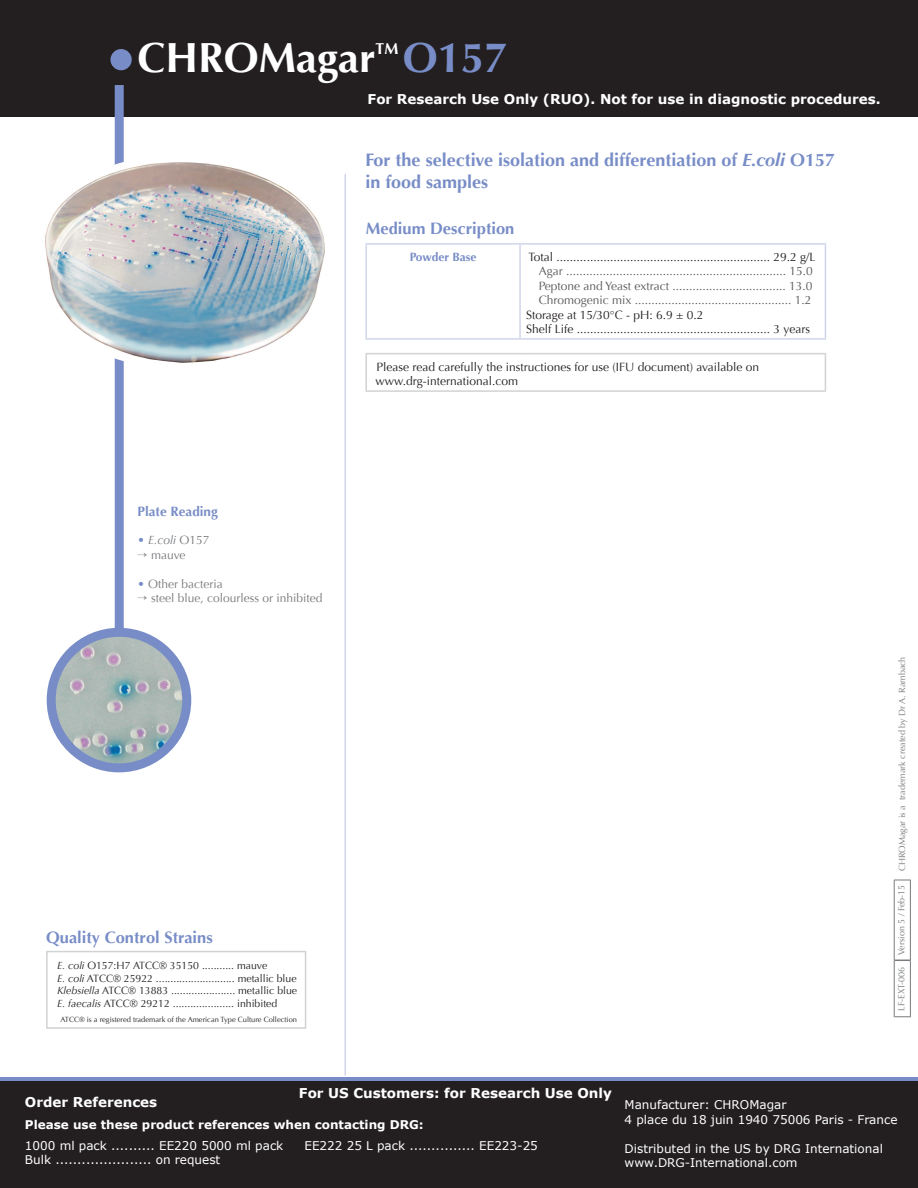
<style>
.page{position:relative;width:918px;height:1188px;background:#fff}
.page>*{position:absolute;margin:0;border:0;box-sizing:border-box;transform-origin:0 0}
.t1{font:700 42px "Optima";color:#fff}
.t2{font:700 42px "Optima";color:#788dc7}
.t3{font:700 18px/21.6px "Optima";color:#788dc7}
.t4{font:700 16.5px "Optima";color:#788dc7}
.t5{font:700 15.75px "Optima";color:#fff}
.t6{font:700 13.5px "Verdana";color:#fff}
.t7{font:700 13.5px "Optima";color:#788dc7}
.t8{font:12px/14.4px "Optima";color:#231f20}
.t9{font:12px/14.4px "Verdana";color:#fff}
.t10{font:12px/14.4px "Optima";color:#57585a;text-align:justify}
.t11{font:12px "Optima";color:#787a7d}
.t12{font:700 12px "Verdana";color:#fff}
.t13{font:italic 12px "Optima";color:#787a7d}
.t14{font:700 12px "Optima";color:#788dc7}
.t15{font:10.5px/12.6px "Optima";color:#231f20}
.t16{font:9px "Optima";color:#787a7d}
.t17{font:7.5px "Optima";color:#231f20}
.s1{font-style:italic}
.s2{font-style:normal;color:#788dc7}
.s3{font-style:normal}
.s4{color:#788dc7}
</style>
<div class="page">
<div style="left:0;top:1081px;width:918px;height:107px;background:#231f20"></div>
<div style="left:1px;top:0;width:917px;height:116px;background:#231f20"></div>
<hr style="left:0;top:1078px;width:918px;height:3px;background:#788dc7">
<hr style="left:345px;top:174px;width:1px;height:902px;background:#d0d5eb">
<div style="left:46px;top:951px;width:260px;height:78px;border:2px solid #d1d2d4"></div>
<hr style="left:365px;top:354px;width:2px;height:36px;background:#d1d2d4">
<hr style="left:825px;top:354px;width:1px;height:36px;background:#d1d2d4">
<hr style="left:365px;top:390px;width:155px;height:2px;background:#d1d2d4">
<hr style="left:520px;top:390px;width:306px;height:2px;background:#d1d2d4">
<hr style="left:365px;top:353px;width:155px;height:1px;background:#d1d2d4">
<hr style="left:520px;top:353px;width:306px;height:1px;background:#d1d2d4">
<hr style="left:365px;top:243px;width:155px;height:2px;background:#d0d5eb">
<hr style="left:365px;top:245px;width:2px;height:93px;background:#d0d5eb">
<hr style="left:520px;top:243px;width:306px;height:2px;background:#d0d5eb">
<hr style="left:519px;top:245px;width:2px;height:93px;background:#d0d5eb">
<hr style="left:825px;top:245px;width:1px;height:93px;background:#d0d5eb">
<hr style="left:365px;top:338px;width:155px;height:2px;background:#d0d5eb">
<hr style="left:520px;top:338px;width:306px;height:2px;background:#d0d5eb">
<div style="left:111px;top:50px;width:20px;height:20px;background:#788dc7;border-radius:50%"></div>
<div style="left:110px;top:49px;width:22px;height:21px;border:2px solid #788dc7;border-radius:50%"></div>
<div style="left:115px;top:85px;width:9px;height:546px;background:#788dc7"></div>
<img style="left:51px;top:632px;width:136px;height:136px;border-radius:68px">
<div style="left:47px;top:628px;width:144px;height:144px;border:9px solid #788dc7;border-radius:50%"></div>
<img style="left:45px;top:153px;width:280px;height:217px">
<hr style="left:894px;top:960px;width:1px;height:57px;background:#787a7d">
<svg style="left:895px;top:1016px;width:15px;height:1px"></svg>
<hr style="left:894px;top:880px;width:1px;height:80px;background:#787a7d">
<svg style="left:895px;top:880px;width:15px;height:1px"></svg>
<hr style="left:910px;top:960px;width:1px;height:57px;background:#787a7d">
<hr style="left:910px;top:880px;width:1px;height:80px;background:#787a7d">
<svg style="left:895px;top:960px;width:15px;height:1px"></svg>
<h1 class="t1" style="left:138px;top:34px;width:240px">CHROMagar</h1>
<h3 class="t5" style="left:376px;top:40px;width:24px">TM</h3>
<h1 class="t2" style="left:403px;top:34px;width:107px">O157</h1>
<p class="t6" style="left:368px;top:90px;width:515px">For Research Use Only (RUO). Not for use in diagnostic procedures.</p>
<h2 class="t3" style="left:365px;top:149px;width:471px">For the selective isolation and differentiation of <span class="s1">E.coli</span> O157 in food samples</h2>
<h3 class="t4" style="left:366px;top:219px;width:150px">Medium Description</h3>
<p class="t7" style="left:138px;top:503px;width:82px">Plate Reading</p>
<p class="t13" style="left:138px;top:533px;width:73px"><span class="s2">•</span> E.coli <span class="s3">O157</span></p>
<p class="t11" style="left:138px;top:548px;width:49px">→ mauve</p>
<p class="t11" style="left:138px;top:576px;width:87px"><span class="s4">•</span> Other bacteria</p>
<p class="t11" style="left:138px;top:591px;width:186px">→ steel blue, colourless or inhibited</p>
<p class="t14" style="left:410px;top:250px;width:68px">Powder Base</p>
<p class="t8" style="left:528px;top:250px;width:289px">Total ................................................................ 29.2 g/L</p>
<p class="t10" style="left:539px;top:264px;width:276px">Agar .................................................................. 15.0<br>Peptone and Yeast extract .................................. 13.0<br>Chromogenic mix ............................................... 1.2</p>
<p class="t8" style="left:526px;top:307px;width:285px">Storage at 15/30°C - pH: 6.9 ± 0.2<br>Shelf Life .......................................................... 3 years</p>
<p class="t8" style="left:376px;top:360px;width:385px">Please read carefully the instructiones for use (IFU document) available on www.drg-international.com</p>
<h3 class="t4" style="left:46px;top:928px;width:168px">Quality Control Strains</h3>
<p class="t15" style="left:57px;top:959px;width:241px"><span class="s1">E. coli</span> O157:H7 ATCC® 35150 ........... mauve<br><span class="s1">E. coli</span> ATCC® 25922 ........................... metallic blue <span class="s1">Klebsiella</span> ATCC® 13883 ...................... metallic blue <span class="s1">E. faecalis</span> ATCC® 29212 ..................... inhibited</p>
<p class="t17" style="left:60px;top:1015px;width:238px">ATCC® is a registered trademark of the American Type Culture Collection</p>
<p class="t16" style="left:897px;top:871px;width:216px;rotate:-90deg">CHROMagar is a trademark created by Dr A. Rambach</p>
<p class="t16" style="left:896px;top:1011px;width:127px;rotate:-90deg">LF-EXT-006 Version 5 / Feb-15</p>
<p class="t6" style="left:25px;top:1093px;width:134px">Order References</p>
<p class="t6" style="left:299px;top:1084px;width:315px">For US Customers: for Research Use Only</p>
<p class="t12" style="left:25px;top:1116px;width:400px">Please use these product references when contacting DRG:</p>
<p class="t9" style="left:25px;top:1138px;width:260px">1000 ml pack .......... EE220 5000 ml pack</p>
<p class="t9" style="left:304px;top:1138px;width:235px">EE222 25 L pack ............... EE223-25</p>
<p class="t9" style="left:25px;top:1152px;width:197px">Bulk ...................... on request</p>
<p class="t9" style="left:625px;top:1098px;width:274px">Manufacturer: CHROMagar<br>4 place du 18 juin 1940 75006 Paris - France</p>
<p class="t9" style="left:625px;top:1141px;width:260px">Distributed in the US by DRG International www.DRG-International.com</p>
</div>
